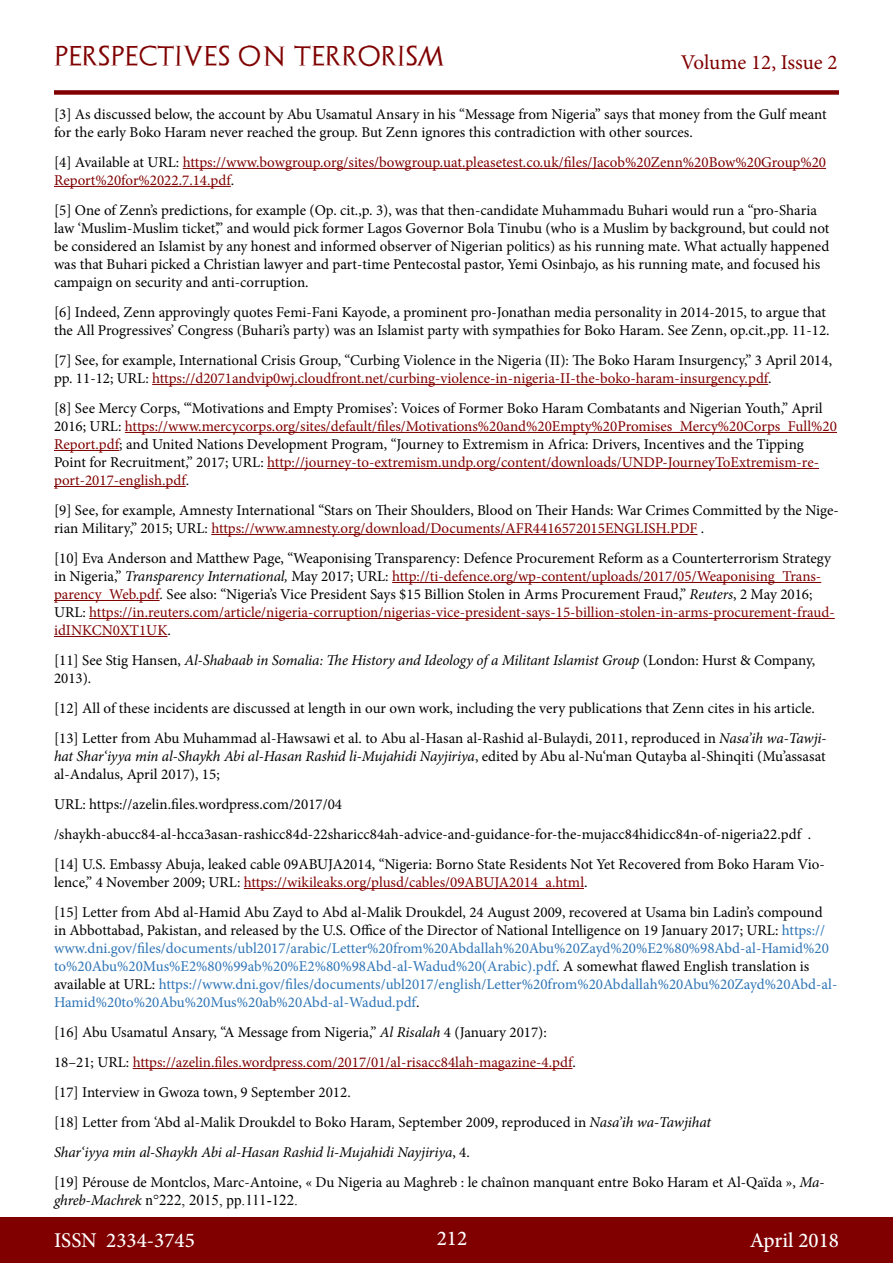
<style>
.page{position:relative;width:893px;height:1263px;background:#fff}
.page>*{position:absolute;margin:0;border:0;box-sizing:border-box;transform-origin:0 0}
.t1{font:500 21px "Minion Pro";color:#fff}
.t2{font:21px "Archeologicaps";letter-spacing:.045em;color:#800000}
.t3{font:21px "Minion Pro";letter-spacing:-.005em;color:#800000}
.t4{font:15px/18px "Minion Pro";color:#000}
.t5{font:15px/18px "Minion Pro";color:#2e74b5}
.t6{font:15px/18px "Minion Pro";color:#800000}
.t7{font:italic 15px/18px "Minion Pro";letter-spacing:-.01em;color:#000}
.t8{font:15px "Times New Roman";color:#000}
.s1{color:#000}
.s2{color:#800000}
.s3{font-style:italic}
.s4{font-style:normal}
.s5{font-family:"Minion Pro";font-style:italic}
</style>
<div class="page">
<div style="left:0;top:1217px;width:893px;height:46px;background:#800000"></div>
<div style="left:54px;top:90px;width:785px;height:5px;background:#800000"></div>
<hr style="left:183px;top:168px;width:643px;height:1px;background:#800000">
<hr style="left:54px;top:186px;width:177px;height:1px;background:#800000">
<hr style="left:152px;top:384px;width:616px;height:1px;background:#800000">
<hr style="left:125px;top:432px;width:712px;height:1px;background:#800000">
<hr style="left:54px;top:450px;width:65px;height:1px;background:#800000">
<hr style="left:267px;top:468px;width:552px;height:1px;background:#800000">
<hr style="left:54px;top:486px;width:132px;height:1px;background:#800000">
<hr style="left:211px;top:534px;width:486px;height:1px;background:#800000">
<hr style="left:392px;top:582px;width:429px;height:1px;background:#800000">
<hr style="left:54px;top:600px;width:106px;height:1px;background:#800000">
<hr style="left:89px;top:618px;width:746px;height:1px;background:#800000">
<hr style="left:54px;top:636px;width:113px;height:1px;background:#800000">
<hr style="left:244px;top:888px;width:340px;height:1px;background:#800000">
<hr style="left:133px;top:1068px;width:439px;height:1px;background:#800000">
<h1 class="t2" style="left:54px;top:43px;width:392px">PERSPECTIVES ON TERRORISM</h1>
<h1 class="t3" style="left:681px;top:48px;width:158px">Volume 12, Issue 2</h1>
<p class="t4" style="left:54px;top:105px;width:774px">[3] As discussed below, the account by Abu Usamatul Ansary in his “Message from Nigeria” says that money from the Gulf meant for the early Boko Haram never reached the group. But Zenn ignores this contradiction with other sources.</p>
<p class="t6" style="left:54px;top:153px;width:774px"><span class="s1">[4] Available at URL:</span> https://www.bowgroup.org/sites/bowgroup.uat.pleasetest.co.uk/files/Jacob%20Zenn%20Bow%20Group%20<br>Report%20for%2022.7.14.pdf<span class="s1">.</span></p>
<p class="t4" style="left:54px;top:201px;width:777px">[5] One of Zenn’s predictions, for example (Op. cit.,p. 3), was that then-candidate Muhammadu Buhari would run a “pro-Sharia law ‘Muslim-Muslim ticket’,” and would pick former Lagos Governor Bola Tinubu (who is a Muslim by background, but could not be considered an Islamist by any honest and informed observer of Nigerian politics) as his running mate. What actually happened was that Buhari picked a Christian lawyer and part-time Pentecostal pastor, Yemi Osinbajo, as his running mate, and focused his campaign on security and anti-corruption.</p>
<p class="t4" style="left:54px;top:303px;width:777px">[6] Indeed, Zenn approvingly quotes Femi-Fani Kayode, a prominent pro-Jonathan media personality in 2014-2015, to argue that the All Progressives’ Congress (Buhari’s party) was an Islamist party with sympathies for Boko Haram. See Zenn, op.cit.,pp. 11-12.</p>
<p class="t4" style="left:54px;top:351px;width:780px">[7] See, for example, International Crisis Group, “Curbing Violence in the Nigeria (II): The Boko Haram Insurgency,” 3 April 2014, pp. 11-12; URL: <span class="s2">https://d2071andvip0wj.cloudfront.net/curbing-violence-in-nigeria-II-the-boko-haram-insurgency.pdf</span>.</p>
<p class="t4" style="left:54px;top:399px;width:784px">[8] See Mercy Corps, “‘Motivations and Empty Promises’: Voices of Former Boko Haram Combatants and Nigerian Youth,” April 2016; URL: <span class="s2">https://www.mercycorps.org/sites/default/files/Motivations%20and%20Empty%20Promises_Mercy%20Corps_Full%20<br>Report.pdf</span>; and United Nations Development Program, “Journey to Extremism in Africa: Drivers, Incentives and the Tipping Point for Recruitment,” 2017; URL: <span class="s2">http://journey-to-extremism.undp.org/content/downloads/UNDP-JourneyToExtremism-re&shy;port-2017-english.pdf</span>.</p>
<p class="t4" style="left:54px;top:501px;width:786px">[9] See, for example, Amnesty International “Stars on Their Shoulders, Blood on Their Hands: War Crimes Committed by the Nige&shy;rian Military,” 2015; URL: <span class="s2">https://www.amnesty.org/download/Documents/AFR4416572015ENGLISH.PDF</span> .</p>
<p class="t4" style="left:54px;top:549px;width:782px">[10] Eva Anderson and Matthew Page, “Weaponising Transparency: Defence Procurement Reform as a Counterterrorism Strategy in Nigeria,” <span class="s3">Transparency International,</span> May 2017; URL: <span class="s2">http://ti-defence.org/wp-content/uploads/2017/05/Weaponising_Trans&shy;parency_Web.pdf</span>. See also: “Nigeria’s Vice President Says $15 Billion Stolen in Arms Procurement Fraud,” <span class="s3">Reuters</span>, 2 May 2016; URL: <span class="s2">https://in.reuters.com/article/nigeria-corruption/nigerias-vice-president-says-15-billion-stolen-in-arms-procurement-fraud&shy;idINKCN0XT1UK</span>.</p>
<p class="t7" style="left:54px;top:651px;width:763px"><span class="s4">[11] See Stig Hansen,</span> Al-Shabaab in Somalia: The History and Ideology of a Militant Islamist Group <span class="s4">(London: Hurst &amp; Company,<br>2013).</span></p>
<p class="t4" style="left:54px;top:693px;width:774px;line-height:30px">[12] All of these incidents are discussed at length in our own work, including the very publications that Zenn cites in his article. [13] Letter from Abu Muhammad al-Hawsawi et al. to Abu al-Hasan al-Rashid al-Bulaydi, 2011, reproduced in <span class="s3">Nasa’ih wa-Tawji-</span></p>
<p class="t4" style="left:54px;top:747px;width:773px"><span class="s3">hat Shar‘iyya min al-Shaykh Abi al-Hasan Rashid li-Mujahidi Nayjiriya</span>, edited by Abu al-Nu‘man Qutayba al-Shinqiti (Mu’assasat al-Andalus, April 2017), 15;</p>
<p class="t4" style="left:54px;top:789px;width:772px;line-height:30px">URL: https://azelin.files.wordpress.com/2017/04 /shaykh-abucc84-al-hcca3asan-rashicc84d-22sharicc84ah-advice-and-guidance-for-the-mujacc84hidicc84n-of-nigeria22.pdf . [14] U.S. Embassy Abuja, leaked cable 09ABUJA2014, “Nigeria: Borno State Residents Not Yet Recovered from Boko Haram Vio-</p>
<p class="t4" style="left:54px;top:867px;width:770px;line-height:30px">lence,” 4 November 2009; URL: <span class="s2">https://wikileaks.org/plusd/cables/09ABUJA2014_a.html</span>.<br>[15] Letter from Abd al-Hamid Abu Zayd to Abd al-Malik Droukdel, 24 August 2009, recovered at Usama bin Ladin’s compound</p>
<p class="t5" style="left:54px;top:921px;width:785px"><span class="s1">in Abbottabad, Pakistan, and released by the U.S. Office of the Director of National Intelligence on 19 January 2017; URL:</span> https:// www.dni.gov/files/documents/ubl2017/arabic/Letter%20from%20Abdallah%20Abu%20Zayd%20%E2%80%98Abd-al-Hamid%20 to%20Abu%20Mus%E2%80%99ab%20%E2%80%98Abd-al-Wadud%20(Arabic).pdf<span class="s1">. A somewhat flawed English translation is available at URL:</span> https://www.dni.gov/files/documents/ubl2017/english/Letter%20from%20Abdallah%20Abu%20Zayd%20Abd-al-Hamid%20to%20Abu%20Mus%20ab%20Abd-al-Wadud.pdf<span class="s1">.</span></p>
<p class="t4" style="left:54px;top:1017px;width:772px;line-height:30px">[16] Abu Usamatul Ansary, “A Message from Nigeria,” <span class="s3">Al Risalah</span> 4 (January 2017):<br>18–21; URL: <span class="s2">https://azelin.files.wordpress.com/2017/01/al-risacc84lah-magazine-4.pdf</span>.<br>[17] Interview in Gwoza town, 9 September 2012.<br>[18] Letter from ‘Abd al-Malik Droukdel to Boko Haram, September 2009, reproduced in <span class="s3">Nasa’ih wa-Tawjihat<br>Shar‘iyya min al-Shaykh Abi al-Hasan Rashid li-Mujahidi Nayjiriya</span>, 4.<br>[19] Pérouse de Montclos, Marc-Antoine, « Du Nigeria au Maghreb : le chaînon manquant entre Boko Haram et Al-Qaïda », <span class="s3">Ma-</span></p>
<p class="t8" style="left:54px;top:1190px;width:245px"><span class="s5">ghreb-Machrek</span> n°222, 2015, pp.111-122.</p>
<h1 class="t1" style="left:54px;top:1226px;width:142px">ISSN 2334-3745</h1>
<h1 class="t1" style="left:437px;top:1224px;width:32px">212</h1>
<h1 class="t1" style="left:750px;top:1226px;width:91px">April 2018</h1>
</div>
